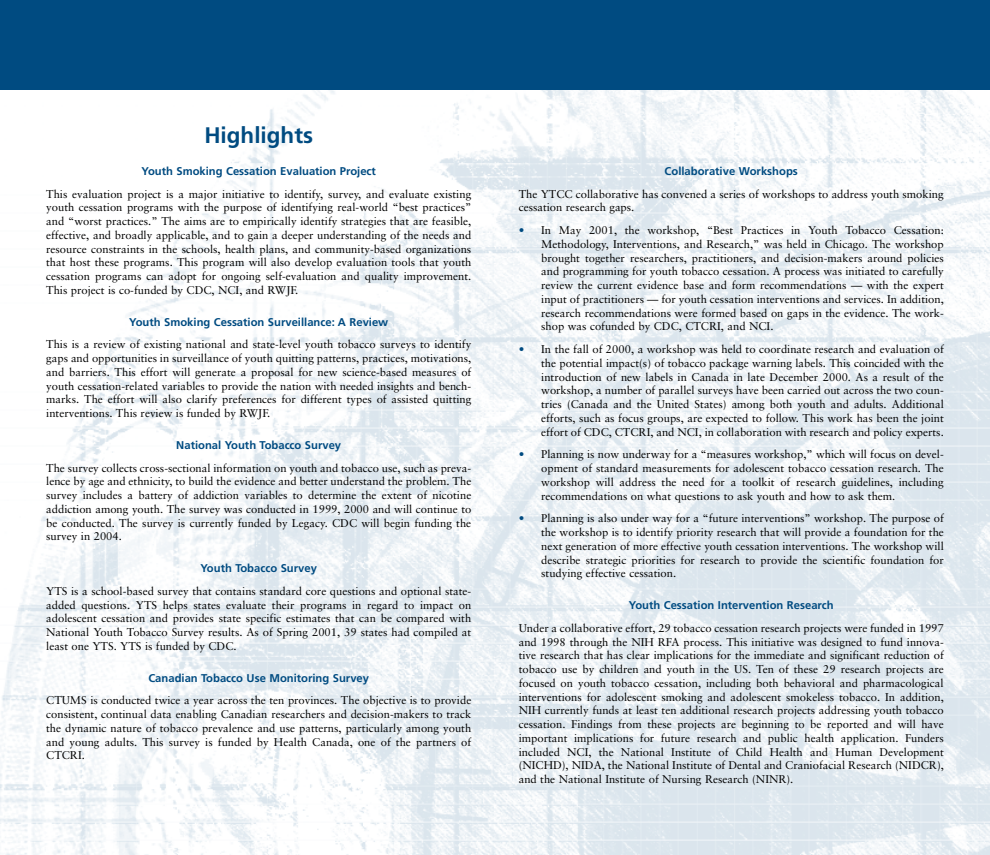
<style>
.page{position:relative;width:990px;height:855px;background:#fff}
.page>*{position:absolute;margin:0;border:0;box-sizing:border-box;transform-origin:0 0}
.t1{font:700 22.5px "Frutiger";color:#004b81}
.t2{font:11.25px/13.8px "Sabon";color:#000;text-align:justify}
.t3{font:700 11.25px "Frutiger";color:#004b81}
.s1{color:#004b81}
</style>
<div class="page">
<img style="left:0;top:90px;width:990px;height:765px">
<div style="left:0;top:0;width:990px;height:90px;background:#004b81"></div>
<h1 class="t1" style="left:204px;top:126px;width:110px">Highlights</h1>
<p class="t3" style="left:142px;top:166px;width:236px">Youth Smoking Cessation Evaluation Project</p>
<p class="t2" style="left:46px;top:188px;width:427px">This evaluation project is a major initiative to identify, survey, and evaluate existing youth cessation programs with the purpose of identifying real-world “best practices” and “worst practices.” The aims are to empirically identify strategies that are feasible, effective, and broadly applicable, and to gain a deeper understanding of the needs and resource constraints in the schools, health plans, and community-based organizations that host these programs. This program will also develop evaluation tools that youth cessation programs can adopt for ongoing self-evaluation and quality improvement.<br>This project is co-funded by CDC, NCI, and RWJF.</p>
<p class="t3" style="left:129px;top:317px;width:261px">Youth Smoking Cessation Surveillance: A Review</p>
<p class="t2" style="left:46px;top:339px;width:427px">This is a review of existing national and state-level youth tobacco surveys to identify gaps and opportunities in surveillance of youth quitting patterns, practices, motivations, and barriers. This effort will generate a proposal for new science-based measures of youth cessation-related variables to provide the nation with needed insights and bench&shy;marks. The effort will also clarify preferences for different types of assisted quitting interventions. This review is funded by RWJF.</p>
<p class="t3" style="left:176px;top:440px;width:166px">National Youth Tobacco Survey</p>
<p class="t2" style="left:46px;top:462px;width:427px">The survey collects cross-sectional information on youth and tobacco use, such as preva&shy;lence by age and ethnicity, to build the evidence and better understand the problem. The survey includes a battery of addiction variables to determine the extent of nicotine addiction among youth. The survey was conducted in 1999, 2000 and will continue to be conducted. The survey is currently funded by Legacy. CDC will begin funding the survey in 2004.</p>
<p class="t3" style="left:201px;top:564px;width:118px">Youth Tobacco Survey</p>
<p class="t2" style="left:46px;top:585px;width:427px">YTS is a school-based survey that contains standard core questions and optional state&shy;added questions. YTS helps states evaluate their programs in regard to impact on adolescent cessation and provides state specific estimates that can be compared with National Youth Tobacco Survey results. As of Spring 2001, 39 states had compiled at least one YTS. YTS is funded by CDC.</p>
<p class="t3" style="left:148px;top:673px;width:222px">Canadian Tobacco Use Monitoring Survey</p>
<p class="t2" style="left:46px;top:695px;width:427px">CTUMS is conducted twice a year across the ten provinces. The objective is to provide consistent, continual data enabling Canadian researchers and decision-makers to track the dynamic nature of tobacco prevalence and use patterns, particularly among youth and young adults. This survey is funded by Health Canada, one of the partners of CTCRI.</p>
<p class="t3" style="left:665px;top:166px;width:135px">Collaborative Workshops</p>
<p class="t2" style="left:519px;top:188px;width:427px">The YTCC collaborative has convened a series of workshops to address youth smoking cessation research gaps.</p>
<p class="t2" style="left:541px;top:224px;width:404px;text-indent:-22px"><span class="s1">•</span> In May 2001, the workshop, “Best Practices in Youth Tobacco Cessation:<br>Methodology, Interventions, and Research,” was held in Chicago. The workshop brought together researchers, practitioners, and decision-makers around policies and programming for youth tobacco cessation. A process was initiated to carefully review the current evidence base and form recommendations — with the expert input of practitioners — for youth cessation interventions and services. In addition, research recommendations were formed based on gaps in the evidence. The work&shy;shop was cofunded by CDC, CTCRI, and NCI.</p>
<p class="t2" style="left:541px;top:343px;width:404px;text-indent:-22px"><span class="s1">•</span> In the fall of 2000, a workshop was held to coordinate research and evaluation of the potential impact(s) of tobacco package warning labels. This coincided with the introduction of new labels in Canada in late December 2000. As a result of the workshop, a number of parallel surveys have been carried out across the two coun&shy;tries (Canada and the United States) among both youth and adults. Additional efforts, such as focus groups, are expected to follow. This work has been the joint effort of CDC, CTCRI, and NCI, in collaboration with research and policy experts.</p>
<p class="t2" style="left:541px;top:449px;width:404px;text-indent:-22px"><span class="s1">•</span> Planning is now underway for a “measures workshop,” which will focus on devel&shy;opment of standard measurements for adolescent tobacco cessation research. The workshop will address the need for a toolkit of research guidelines, including recommendations on what questions to ask youth and how to ask them.</p>
<p class="t2" style="left:541px;top:513px;width:404px;text-indent:-22px"><span class="s1">•</span> Planning is also under way for a “future interventions” workshop. The purpose of the workshop is to identify priority research that will provide a foundation for the next generation of more effective youth cessation interventions. The workshop will describe strategic priorities for research to provide the scientific foundation for studying effective cessation.</p>
<p class="t3" style="left:629px;top:601px;width:206px">Youth Cessation Intervention Research</p>
<p class="t2" style="left:519px;top:622px;width:427px">Under a collaborative effort, 29 tobacco cessation research projects were funded in 1997 and 1998 through the NIH RFA process. This initiative was designed to fund innova&shy;tive research that has clear implications for the immediate and significant reduction of tobacco use by children and youth in the US. Ten of these 29 research projects are focused on youth tobacco cessation, including both behavioral and pharmacological interventions for adolescent smoking and adolescent smokeless tobacco. In addition, NIH currently funds at least ten additional research projects addressing youth tobacco cessation. Findings from these projects are beginning to be reported and will have important implications for future research and public health application. Funders included NCI, the National Institute of Child Health and Human Development (NICHD), NIDA, the National Institute of Dental and Craniofacial Research (NIDCR), and the National Institute of Nursing Research (NINR).</p>
</div>
